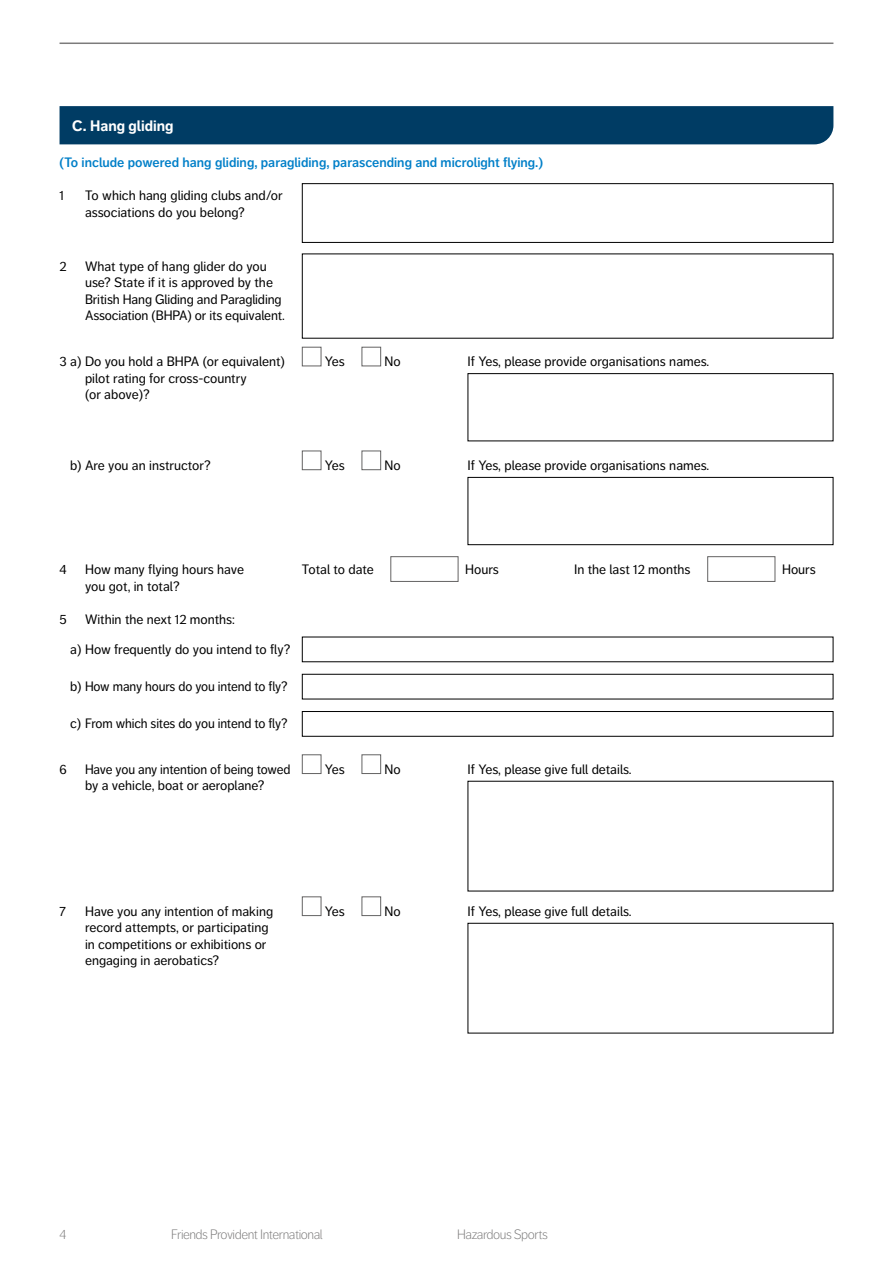
<style>
.page{position:relative;width:893px;height:1263px;background:#fff}
.page>*{position:absolute;margin:0;border:0;box-sizing:border-box;transform-origin:0 0}
.t1{font:700 15px "Friends Life Dagny";color:#fff}
.t2{font:13.5px/16.5px "Friends Life Dagny";color:#000}
.t3{font:600 13.5px "Friends Life Dagny";color:#007fc8}
.t4{font:300 13.5px "Friends Life Dagny";letter-spacing:-.035em;color:#7c7b7b}
</style>
<div class="page">
<hr style="left:60px;top:43px;width:773px;height:1px;background:#7c7b7b">
<div style="left:60px;top:106px;width:773px;height:38px;background:#003c64"></div>
<div style="left:302px;top:347px;width:19px;height:19px;background:#fff;border:1px solid #646363"></div>
<div style="left:362px;top:347px;width:19px;height:19px;background:#fff;border:1px solid #646363"></div>
<div style="left:302px;top:451px;width:19px;height:19px;background:#fff;border:1px solid #646363"></div>
<div style="left:362px;top:451px;width:19px;height:19px;background:#fff;border:1px solid #646363"></div>
<div style="left:390px;top:556px;width:68px;height:26px;background:#fff;border:1px solid #646363"></div>
<div style="left:707px;top:556px;width:68px;height:26px;background:#fff;border:1px solid #646363"></div>
<div style="left:302px;top:754px;width:19px;height:20px;background:#fff;border:1px solid #646363"></div>
<div style="left:362px;top:754px;width:19px;height:20px;background:#fff;border:1px solid #646363"></div>
<div style="left:302px;top:896px;width:19px;height:20px;background:#fff;border:1px solid #646363"></div>
<div style="left:362px;top:896px;width:19px;height:20px;background:#fff;border:1px solid #646363"></div>
<div style="left:302px;top:183px;width:531px;height:60px;border:1px solid #000"></div>
<div style="left:468px;top:373px;width:365px;height:68px;border:1px solid #000"></div>
<div style="left:468px;top:477px;width:365px;height:68px;border:1px solid #000"></div>
<div style="left:302px;top:674px;width:531px;height:25px;border:1px solid #000"></div>
<div style="left:302px;top:711px;width:531px;height:26px;border:1px solid #000"></div>
<div style="left:468px;top:923px;width:365px;height:110px;border:1px solid #000"></div>
<p class="t1" style="left:72px;top:117px;width:103px">C. Hang gliding</p>
<p class="t3" style="left:60px;top:155px;width:485px">(To include powered hang gliding, paragliding, parascending and microlight flying.)</p>
<p class="t2" style="left:60px;top:187px;width:6px">1</p>
<p class="t2" style="left:85px;top:187px;width:199px">To which hang gliding clubs and/or associations do you belong?</p>
<p class="t2" style="left:60px;top:258px;width:9px">2</p>
<p class="t2" style="left:85px;top:258px;width:201px">What type of hang glider do you use? State if it is approved by the British Hang Gliding and Paragliding Association (BHPA) or its equivalent.</p>
<p class="t2" style="left:60px;top:353px;width:227px">3 a) Do you hold a BHPA (or equivalent)</p>
<p class="t2" style="left:325px;top:353px;width:22px">Yes</p>
<p class="t2" style="left:384px;top:353px;width:18px">No</p>
<p class="t2" style="left:468px;top:353px;width:243px">If Yes, please provide organisations names.</p>
<p class="t2" style="left:85px;top:370px;width:163px">pilot rating for cross-country (or above)?</p>
<p class="t2" style="left:70px;top:457px;width:142px">b) Are you an instructor?</p>
<p class="t2" style="left:325px;top:457px;width:22px">Yes</p>
<p class="t2" style="left:384px;top:457px;width:18px">No</p>
<p class="t2" style="left:468px;top:457px;width:243px">If Yes, please provide organisations names.</p>
<p class="t2" style="left:60px;top:561px;width:9px">4</p>
<p class="t2" style="left:85px;top:561px;width:161px">How many flying hours have</p>
<p class="t2" style="left:302px;top:561px;width:73px">Total to date</p>
<p class="t2" style="left:465px;top:561px;width:35px">Hours</p>
<p class="t2" style="left:574px;top:561px;width:118px">In the last 12 months</p>
<p class="t2" style="left:782px;top:561px;width:35px">Hours</p>
<p class="t2" style="left:85px;top:578px;width:96px">you got, in total?</p>
<p class="t2" style="left:60px;top:611px;width:9px">5</p>
<p class="t2" style="left:70px;top:605px;width:222px;line-height:29.2px;text-indent:15px">Within the next 12 months:<br>a) How frequently do you intend to fly?</p>
<p class="t2" style="left:70px;top:678px;width:219px">b) How many hours do you intend to fly?</p>
<p class="t2" style="left:70px;top:715px;width:219px">c) From which sites do you intend to fly?</p>
<p class="t2" style="left:60px;top:761px;width:9px">6</p>
<p class="t2" style="left:85px;top:761px;width:207px">Have you any intention of being towed</p>
<p class="t2" style="left:325px;top:761px;width:22px">Yes</p>
<p class="t2" style="left:384px;top:761px;width:18px">No</p>
<p class="t2" style="left:468px;top:761px;width:166px">If Yes, please give full details.</p>
<p class="t2" style="left:85px;top:777px;width:181px">by a vehicle, boat or aeroplane?</p>
<p class="t2" style="left:60px;top:903px;width:8px">7</p>
<p class="t2" style="left:85px;top:903px;width:190px">Have you any intention of making</p>
<p class="t2" style="left:325px;top:903px;width:22px">Yes</p>
<p class="t2" style="left:384px;top:903px;width:18px">No</p>
<p class="t2" style="left:468px;top:903px;width:166px">If Yes, please give full details.</p>
<p class="t2" style="left:85px;top:919px;width:185px">record attempts, or participating in competitions or exhibitions or engaging in aerobatics?</p>
<p class="t4" style="left:60px;top:1226px;width:8px">4</p>
<p class="t4" style="left:171px;top:1226px;width:153px">Friends Provident International</p>
<p class="t4" style="left:457px;top:1226px;width:92px">Hazardous Sports</p>
</div>
